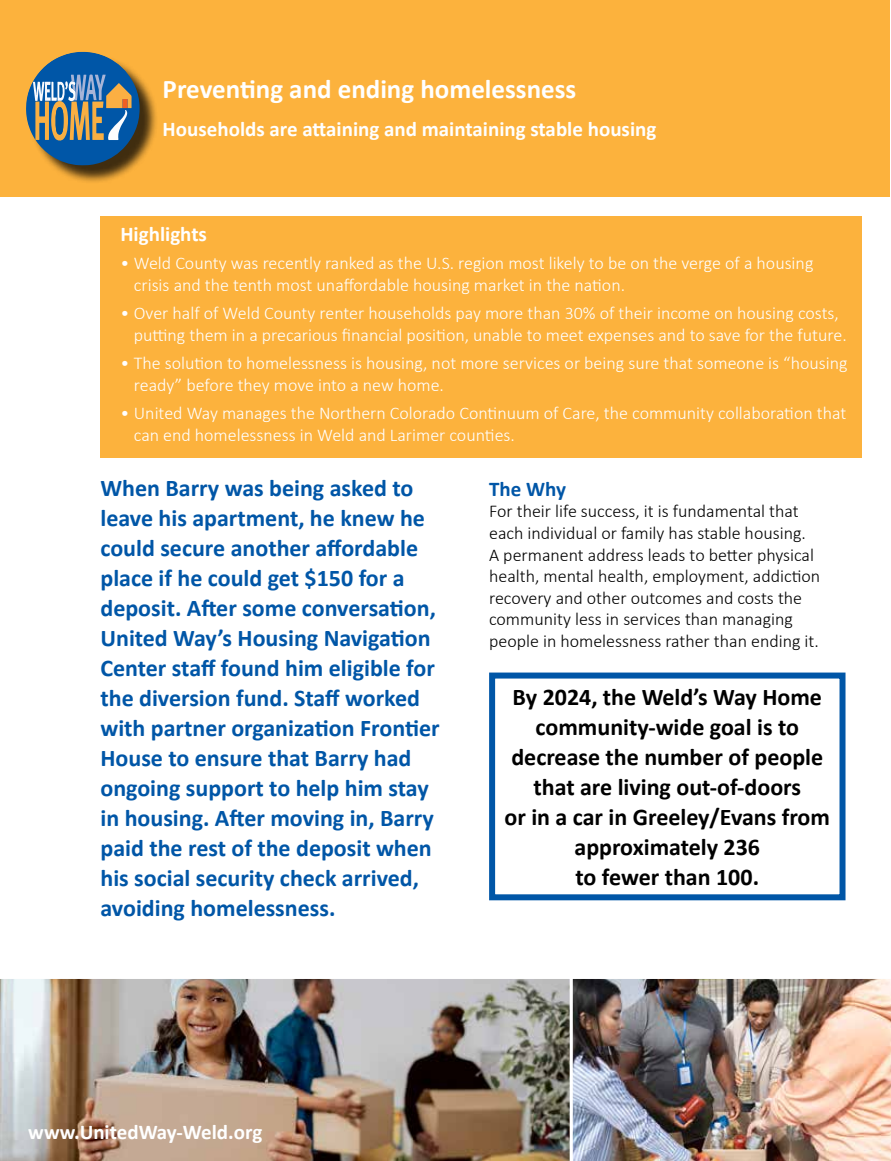
<style>
.page{position:relative;width:891px;height:1161px;background:#fff}
.page>*{position:absolute;margin:0;border:0;box-sizing:border-box;transform-origin:0 0}
.t1{font:700 27px "Calibri";color:#fff}
.t2{font:700 24px/30px "Calibri";color:#0056a7}
.t3{font:700 24px/30px "Calibri";color:#000;text-align:center}
.t4{font:700 21px "Calibri";color:#fff}
.t5{font:700 21px "Calibri";color:#0056a7}
.t6{font:300 18px/21.6px "Calibri";color:#fff}
.t7{font:300 18px/21.6px "Calibri";color:#000}
</style>
<div class="page">
<img style="left:0;top:979px;width:570px;height:182px">
<img style="left:572px;top:979px;width:319px;height:182px">
<div style="left:100px;top:217px;width:762px;height:241px;background:#fcb23d"></div>
<div style="left:0;top:0;width:890px;height:196px;background:#fcb23d"></div>
<div style="left:28px;top:54px;width:130px;height:130px;background:#000;opacity:.75"></div>
<svg style="left:26px;top:52px;width:114px;height:114px"></svg>
<div style="left:489px;top:673px;width:357px;height:227px;border:6px solid #0056a7"></div>
<h1 class="t1" style="left:163px;top:70px;width:415px">Preventing and ending homelessness</h1>
<p class="t4" style="left:163px;top:115px;width:495px">Households are attaining and maintaining stable housing</p>
<p class="t4" style="left:120px;top:219px;width:88px">Highlights</p>
<p class="t6" style="left:134px;top:252px;width:681px;text-indent:-14px">• Weld County was recently ranked as the U.S. region most likely to be on the verge of a housing crisis and the tenth most unaffordable housing market in the nation.</p>
<p class="t6" style="left:134px;top:302px;width:714px;text-indent:-14px">• Over half of Weld County renter households pay more than 30% of their income on housing costs, putting them in a precarious financial position, unable to meet expenses and to save for the future.</p>
<p class="t6" style="left:134px;top:352px;width:715px;text-indent:-14px">• The solution to homelessness is housing, not more services or being sure that someone is “housing ready” before they move into a new home.</p>
<p class="t6" style="left:134px;top:402px;width:714px;text-indent:-14px">• United Way manages the Northern Colorado Continuum of Care, the community collaboration that can end homelessness in Weld and Larimer counties.</p>
<p class="t2" style="left:100px;top:473px;width:341px">When Barry was being asked to leave his apartment, he knew he could secure another affordable place if he could get $150 for a deposit. After some conversation,<br>United Way’s Housing Navigation<br>Center staff found him eligible for the diversion fund. Staff worked with partner organization Frontier<br>House to ensure that Barry had ongoing support to help him stay in housing. After moving in, Barry paid the rest of the deposit when his social security check arrived, avoiding homelessness.</p>
<p class="t5" style="left:489px;top:474px;width:78px">The Why</p>
<p class="t7" style="left:489px;top:501px;width:333px">For their life success, it is fundamental that each individual or family has stable housing.<br>A permanent address leads to better physical health, mental health, employment, addiction recovery and other outcomes and costs the community less in services than managing people in homelessness rather than ending it.</p>
<h2 class="t3" style="left:505px;top:682px;width:327px">By 2024, the Weld’s Way Home community-wide goal is to decrease the number of people that are living out-of-doors<br>or in a car in Greeley/Evans from approximately 236<br>to fewer than 100.</h2>
<p class="t4" style="left:28px;top:1117px;width:236px">www.UnitedWay-Weld.org</p>
</div>
